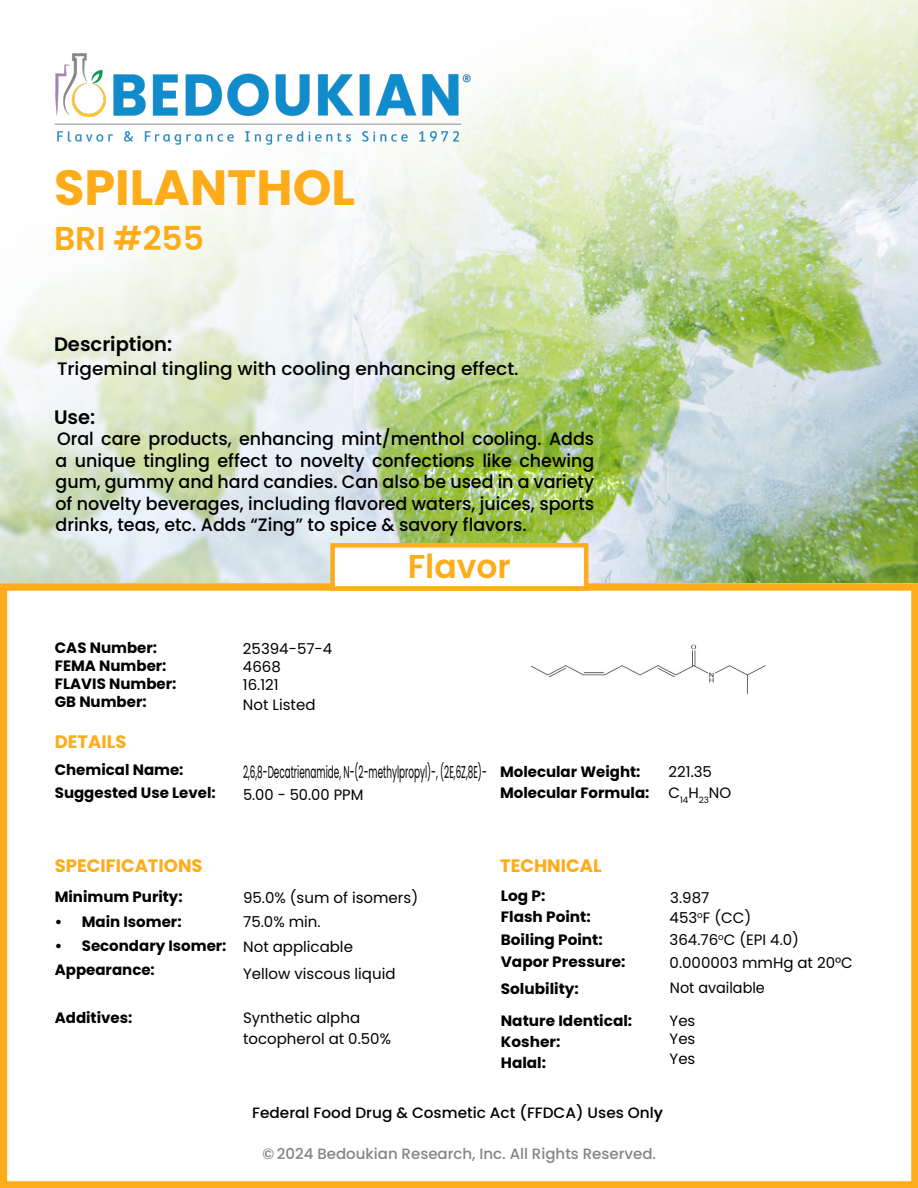
<style>
.page{position:relative;width:918px;height:1188px;background:#fff}
.page>*{position:absolute;margin:0;border:0;box-sizing:border-box;transform-origin:0 0}
.t1{font:700 49.5px "Poppins";color:#ffac1a}
.t2{font:600 33px "Poppins";color:#ffac1a}
.t3{font:600 19.5px "Poppins";color:#000}
.t4{font:500 18px/21.6px "Poppins";color:#000;text-align:justify}
.t5{font:700 18px "Poppins";color:#ffac1a}
.t6{font:17.1px "Poppins";color:#000;scale:.52 1}
.t7{font:700 15px/21px "Poppins";color:#000}
.t8{font:15px/18px "Poppins";color:#000}
.t9{font:500 15px "Poppins";color:#868585}
.t10{font:500 15px "Poppins";color:#000}
.t11{font:15px "Poppins";color:#000;scale:.96 1}
.s1{font-weight:600}
</style>
<div class="page">
<img style="left:0;top:0;width:918px;height:583px">
<img style="left:40px;top:43px;width:437px;height:110px">
<img style="left:531px;top:644px;width:235px;height:50px">
<div style="left:0;top:583px;width:918px;height:605px;border:8px solid #ffac1a"></div>
<div style="left:335px;top:543px;width:251px;height:46px;background:#fff"></div>
<div style="left:330px;top:543px;width:258px;height:48px;border:4px solid #ffac1a"></div>
<h1 class="t1" style="left:54px;top:159px;width:303px">SPILANTHOL</h1>
<h2 class="t2" style="left:54px;top:220px;width:152px">BRI #255</h2>
<p class="t3" style="left:54px;top:333px;width:120px">Description:</p>
<p class="t4" style="left:57px;top:358px;width:463px">Trigeminal tingling with cooling enhancing effect.</p>
<p class="t3" style="left:54px;top:406px;width:43px">Use:</p>
<p class="t4" style="left:55px;top:428px;width:540px">Oral care products, enhancing mint/menthol cooling. Adds a unique tingling effect to novelty confections like chewing gum, gummy and hard candies. Can also be used in a variety of novelty beverages, including flavored waters, juices, sports drinks, teas, etc. Adds “Zing” to spice &amp; savory flavors.</p>
<h2 class="t2" style="left:408px;top:547px;width:105px">Flavor</h2>
<p class="t7" style="left:55px;top:639px;width:123px;line-height:18px">CAS Number:<br>FEMA Number:<br>FLAVIS Number:<br>GB Number:</p>
<p class="t8" style="left:243px;top:640px;width:91px">25394-57-4<br>4668<br>16.121</p>
<p class="t8" style="left:243px;top:696px;width:74px">Not Listed</p>
<p class="t5" style="left:55px;top:732px;width:73px">DETAILS</p>
<p class="t7" style="left:55px;top:759px;width:163px;line-height:22.5px">Chemical Name:<br>Suggested Use Level:</p>
<p class="t6" style="left:243px;top:762px;width:471px">2,6,8-Decatrienamide, N-(2-methylpropyl)-, (2E,6Z,8E)-</p>
<p class="t8" style="left:243px;top:786px;width:122px">5.00 - 50.00 PPM</p>
<p class="t7" style="left:500px;top:761px;width:151px">Molecular Weight:<br>Molecular Formula:</p>
<p class="t8" style="left:669px;top:763px;width:45px">221.35</p>
<p class="t8" style="left:669px;top:784px;width:64px">C<sub>14</sub>H<sub>23</sub>NO</p>
<p class="t5" style="left:55px;top:855px;width:149px">SPECIFICATIONS</p>
<p class="t7" style="left:55px;top:886px;width:129px">Minimum Purity:</p>
<p class="t7" style="left:55px;top:912px;width:128px">• Main Isomer:</p>
<p class="t7" style="left:55px;top:934px;width:173px;line-height:24px">• Secondary Isomer:<br>Appearance:</p>
<p class="t7" style="left:55px;top:1008px;width:79px">Additives:</p>
<p class="t8" style="left:243px;top:886px;width:177px;line-height:23.7px">95.0% (sum of isomers)<br>75.0% min.</p>
<p class="t8" style="left:243px;top:934px;width:154px;line-height:26.7px">Not applicable<br>Yellow viscous liquid</p>
<p class="t8" style="left:243px;top:1007px;width:150px;line-height:21.6px">Synthetic alpha tocopherol at 0.50%</p>
<p class="t5" style="left:500px;top:855px;width:103px">TECHNICAL</p>
<p class="t7" style="left:501px;top:886px;width:92px">Log P:<br>Flash Point:</p>
<p class="t7" style="left:501px;top:928px;width:126px;line-height:22.5px">Boiling Point:<br>Vapor Pressure:</p>
<p class="t7" style="left:501px;top:973px;width:133px;line-height:31.5px">Solubility:<br>Nature Identical:</p>
<p class="t7" style="left:501px;top:1031px;width:61px">Kosher:<br>Halal:</p>
<p class="t8" style="left:670px;top:888px;width:83px;line-height:19.8px">3.987<br>453<sup>o</sup>F (CC)</p>
<p class="t8" style="left:670px;top:928px;width:185px;line-height:22.8px">364.76<sup>o</sup>C (EPI 4.0)<br>0.000003 mmHg at 20°C</p>
<p class="t11" style="left:670px;top:979px;width:100px">Not available</p>
<p class="t8" style="left:670px;top:1012px;width:27px">Yes<br>Yes</p>
<p class="t8" style="left:670px;top:1050px;width:27px">Yes</p>
<p class="t10" style="left:252px;top:1104px;width:412px">Federal Food Drug &amp; Cosmetic Act (FFDCA) Uses Onl<span class="s1">y</span></p>
<p class="t9" style="left:263px;top:1145px;width:395px">© 2024 Bedoukian Research, Inc. All Rights Reserved.</p>
</div>
